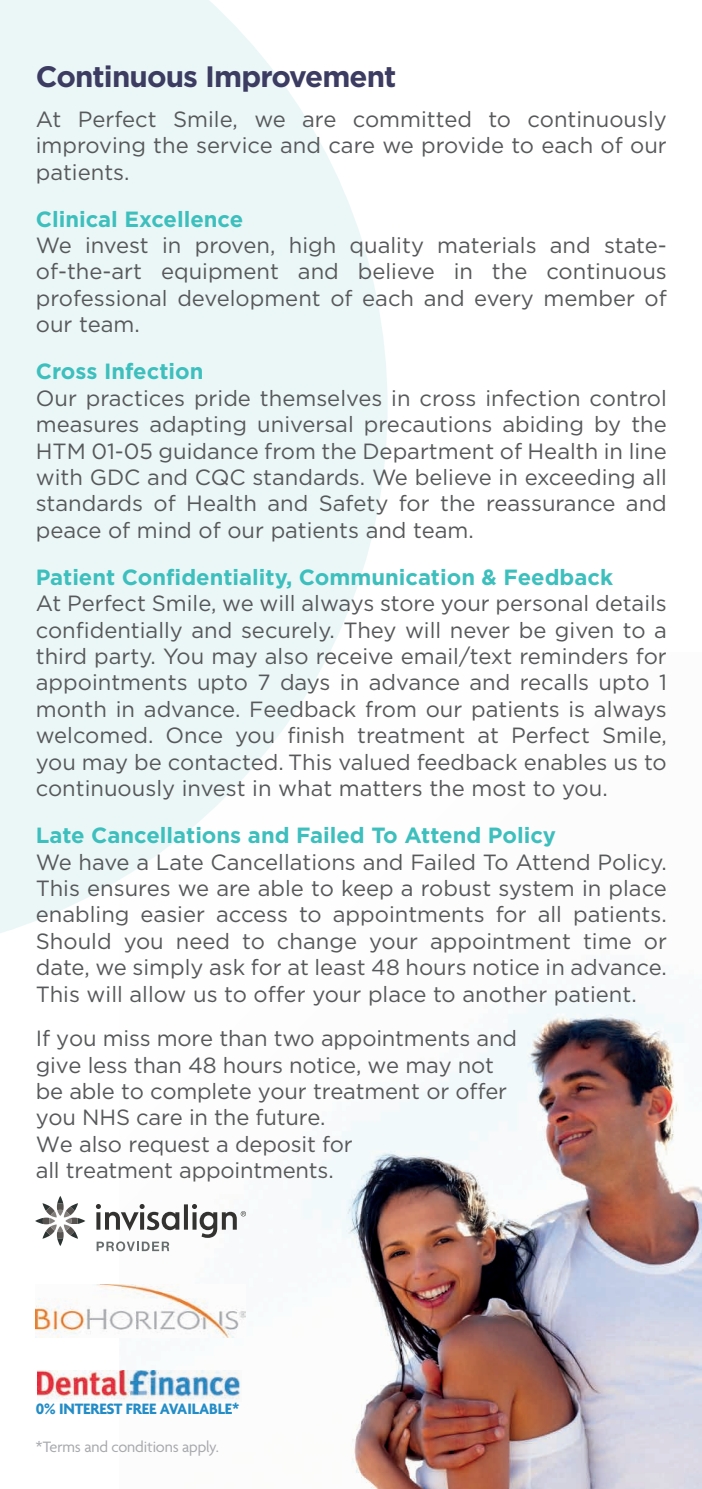
<style>
.page{position:relative;width:702px;height:1489px;background:#fff}
.page>*{position:absolute;margin:0;border:0;box-sizing:border-box;transform-origin:0 0}
.t1{font:700 29.5px "Gotham";letter-spacing:-.03em;color:#3c3b61}
.t2{font:22px/26.5px "Gotham";letter-spacing:-.01em;color:#57585a;text-align:justify}
.t3{font:700 22px "Gotham";color:#3dbfbd}
.t4{font:16.25px "Agenda";letter-spacing:-.01em;color:#a8a9ad}
.t5{font:700 16.25px "Agenda";letter-spacing:-.01em;color:#238cc7}
</style>
<div class="page">
<svg style="left:0;top:0;width:387px;height:933px;background:#edf7f7"></svg>
<img style="left:119px;top:652px;width:583px;height:836px">
<img style="left:38px;top:1369px;width:204px;height:32px">
<svg style="left:96px;top:1203px;width:150px;height:48px"></svg>
<svg style="left:35px;top:1196px;width:50px;height:49px"></svg>
<img style="left:35px;top:1283px;width:210px;height:54px">
<h1 class="t1" style="left:36px;top:57px;width:362px">Continuous Improvement</h1>
<p class="t2" style="left:36px;top:105px;width:632px">At Perfect Smile, we are committed to continuously improving the service and care we provide to each of our patients.</p>
<p class="t3" style="left:36px;top:204px;width:209px">Clinical Excellence</p>
<p class="t2" style="left:36px;top:231px;width:632px">We invest in proven, high quality materials and state&shy;of-the-art equipment and believe in the continuous professional development of each and every member of our team.</p>
<p class="t3" style="left:36px;top:357px;width:169px">Cross Infection</p>
<p class="t2" style="left:36px;top:384px;width:632px">Our practices pride themselves in cross infection control measures adapting universal precautions abiding by the HTM 01-05 guidance from the Department of Health in line with GDC and CQC standards. We believe in exceeding all standards of Health and Safety for the reassurance and peace of mind of our patients and team.</p>
<p class="t3" style="left:36px;top:562px;width:578px">Patient Confidentiality, Communication &amp; Feedback</p>
<p class="t2" style="left:36px;top:589px;width:632px">At Perfect Smile, we will always store your personal details confidentially and securely. They will never be given to a third party. You may also receive email/text reminders for appointments upto 7 days in advance and recalls upto 1 month in advance. Feedback from our patients is always welcomed. Once you finish treatment at Perfect Smile, you may be contacted. This valued feedback enables us to continuously invest in what matters the most to you.</p>
<p class="t3" style="left:36px;top:820px;width:521px">Late Cancellations and Failed To Attend Policy</p>
<p class="t2" style="left:36px;top:848px;width:632px">We have a Late Cancellations and Failed To Attend Policy.<br>This ensures we are able to keep a robust system in place enabling easier access to appointments for all patients.<br>Should you need to change your appointment time or date, we simply ask for at least 48 hours notice in advance.<br>This will allow us to offer your place to another patient.</p>
<p class="t2" style="left:36px;top:1024px;width:482px;text-align:left">If you miss more than two appointments and give less than 48 hours notice, we may not be able to complete your treatment or offer you NHS care in the future.<br>We also request a deposit for<br>all treatment appointments.</p>
<p class="t5" style="left:36px;top:1399px;width:205px">0% INTEREST FREE AVAILABLE*</p>
<p class="t4" style="left:36px;top:1436px;width:184px">*Terms and conditions apply.</p>
</div>
